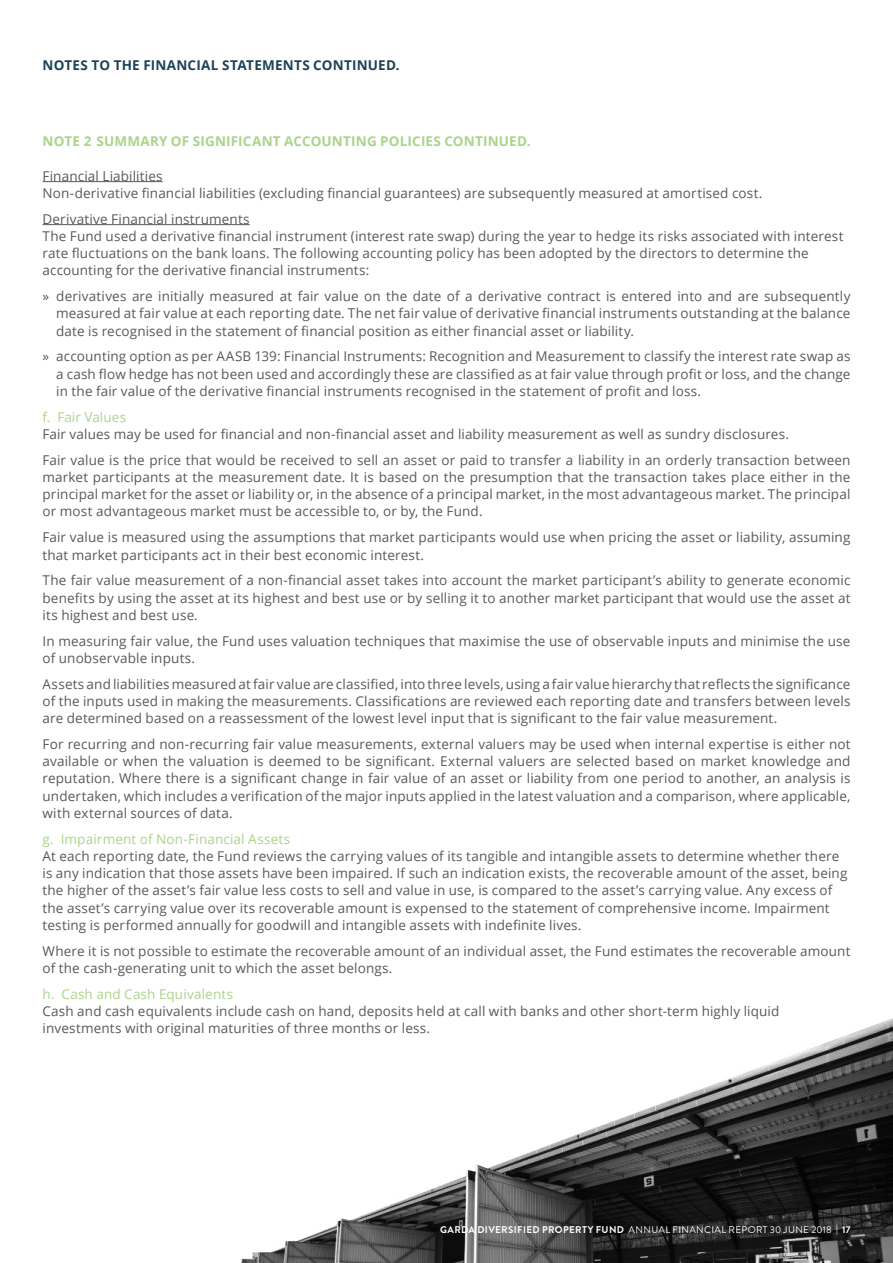
<style>
.page{position:relative;width:893px;height:1263px;background:#fff}
.page>*{position:absolute;margin:0;border:0;box-sizing:border-box;transform-origin:0 0}
.t1{font:13.5px/17.2px "Open Sans";letter-spacing:.01em;color:#58595b}
.t2{font:13.5px "Open Sans";letter-spacing:.01em;color:#aad48a}
.t3{font:700 13.5px "Open Sans";letter-spacing:.015em;color:#aad48a}
.t4{font:700 13.5px "Open Sans";letter-spacing:.015em;color:#1d4256}
.t5{font:700 9.75px "Brandon Grotesque";letter-spacing:.04em;color:#fff}
.s1{font-weight:400}
</style>
<div class="page">
<img style="left:241px;top:1018px;width:652px;height:245px">
<hr style="left:43px;top:181px;width:120px;height:1px;background:#58595b">
<hr style="left:43px;top:224px;width:207px;height:1px;background:#58595b">
<p class="t4" style="left:43px;top:56px;width:359px">NOTES TO THE FINANCIAL STATEMENTS CONTINUED.</p>
<p class="t3" style="left:43px;top:132px;width:490px">NOTE 2 SUMMARY OF SIGNIFICANT ACCOUNTING POLICIES CONTINUED.</p>
<p class="t1" style="left:43px;top:167px;width:721px">Financial Liabilities<br>Non-derivative financial liabilities (excluding financial guarantees) are subsequently measured at amortised cost.</p>
<p class="t1" style="left:43px;top:210px;width:802px">Derivative Financial instruments<br>The Fund used a derivative financial instrument (interest rate swap) during the year to hedge its risks associated with interest rate fluctuations on the bank loans. The following accounting policy has been adopted by the directors to determine the accounting for the derivative financial instruments:</p>
<p class="t1" style="left:56px;top:287px;width:796px;text-align:justify;text-indent:-14px">» derivatives are initially measured at fair value on the date of a derivative contract is entered into and are subsequently measured at fair value at each reporting date. The net fair value of derivative financial instruments outstanding at the balance date is recognised in the statement of financial position as either financial asset or liability.</p>
<p class="t1" style="left:56px;top:348px;width:796px;text-align:justify;text-indent:-14px">» accounting option as per AASB 139: Financial Instruments: Recognition and Measurement to classify the interest rate swap as a cash flow hedge has not been used and accordingly these are classified as at fair value through profit or loss, and the change in the fair value of the derivative financial instruments recognised in the statement of profit and loss.</p>
<p class="t2" style="left:43px;top:408px;width:85px">f. Fair Values</p>
<p class="t1" style="left:43px;top:421px;width:809px;line-height:25.8px">Fair values may be used for financial and non-financial asset and liability measurement as well as sundry disclosures.<br>Fair value is the price that would be received to sell an asset or paid to transfer a liability in an orderly transaction between</p>
<p class="t1" style="left:43px;top:468px;width:809px;text-align:justify">market participants at the measurement date. It is based on the presumption that the transaction takes place either in the principal market for the asset or liability or, in the absence of a principal market, in the most advantageous market. The principal or most advantageous market must be accessible to, or by, the Fund.</p>
<p class="t1" style="left:43px;top:528px;width:809px">Fair value is measured using the assumptions that market participants would use when pricing the asset or liability, assuming that market participants act in their best economic interest.</p>
<p class="t1" style="left:43px;top:571px;width:809px;text-align:justify">The fair value measurement of a non-financial asset takes into account the market participant’s ability to generate economic benefits by using the asset at its highest and best use or by selling it to another market participant that would use the asset at its highest and best use.</p>
<p class="t1" style="left:43px;top:632px;width:809px">In measuring fair value, the Fund uses valuation techniques that maximise the use of observable inputs and minimise the use of unobservable inputs.</p>
<p class="t1" style="left:43px;top:675px;width:809px;text-align:justify">Assets and liabilities measured at fair value are classified, into three levels, using a fair value hierarchy that reflects the significance of the inputs used in making the measurements. Classifications are reviewed each reporting date and transfers between levels are determined based on a reassessment of the lowest level input that is significant to the fair value measurement.</p>
<p class="t1" style="left:43px;top:735px;width:809px;text-align:justify">For recurring and non-recurring fair value measurements, external valuers may be used when internal expertise is either not available or when the valuation is deemed to be significant. External valuers are selected based on market knowledge and reputation. Where there is a significant change in fair value of an asset or liability from one period to another, an analysis is undertaken, which includes a verification of the major inputs applied in the latest valuation and a comparison, where applicable, with external sources of data.</p>
<p class="t2" style="left:43px;top:829px;width:249px">g. Impairment of Non-Financial Assets</p>
<p class="t1" style="left:43px;top:847px;width:806px">At each reporting date, the Fund reviews the carrying values of its tangible and intangible assets to determine whether there is any indication that those assets have been impaired. If such an indication exists, the recoverable amount of the asset, being the higher of the asset’s fair value less costs to sell and value in use, is compared to the asset’s carrying value. Any excess of the asset’s carrying value over its recoverable amount is expensed to the statement of comprehensive income. Impairment testing is performed annually for goodwill and intangible assets with indefinite lives.</p>
<p class="t1" style="left:43px;top:942px;width:809px">Where it is not possible to estimate the recoverable amount of an individual asset, the Fund estimates the recoverable amount of the cash-generating unit to which the asset belongs.</p>
<p class="t2" style="left:43px;top:984px;width:192px">h. Cash and Cash Equivalents</p>
<p class="t1" style="left:43px;top:1002px;width:738px">Cash and cash equivalents include cash on hand, deposits held at call with banks and other short-term highly liquid investments with original maturities of three months or less.</p>
<p class="t5" style="left:440px;top:1223px;width:412px">GARDA DIVERSIFIED PROPERTY FUND <span class="s1">ANNUAL FINANCIAL REPORT 30 JUNE 2018</span> | 17</p>
</div>
